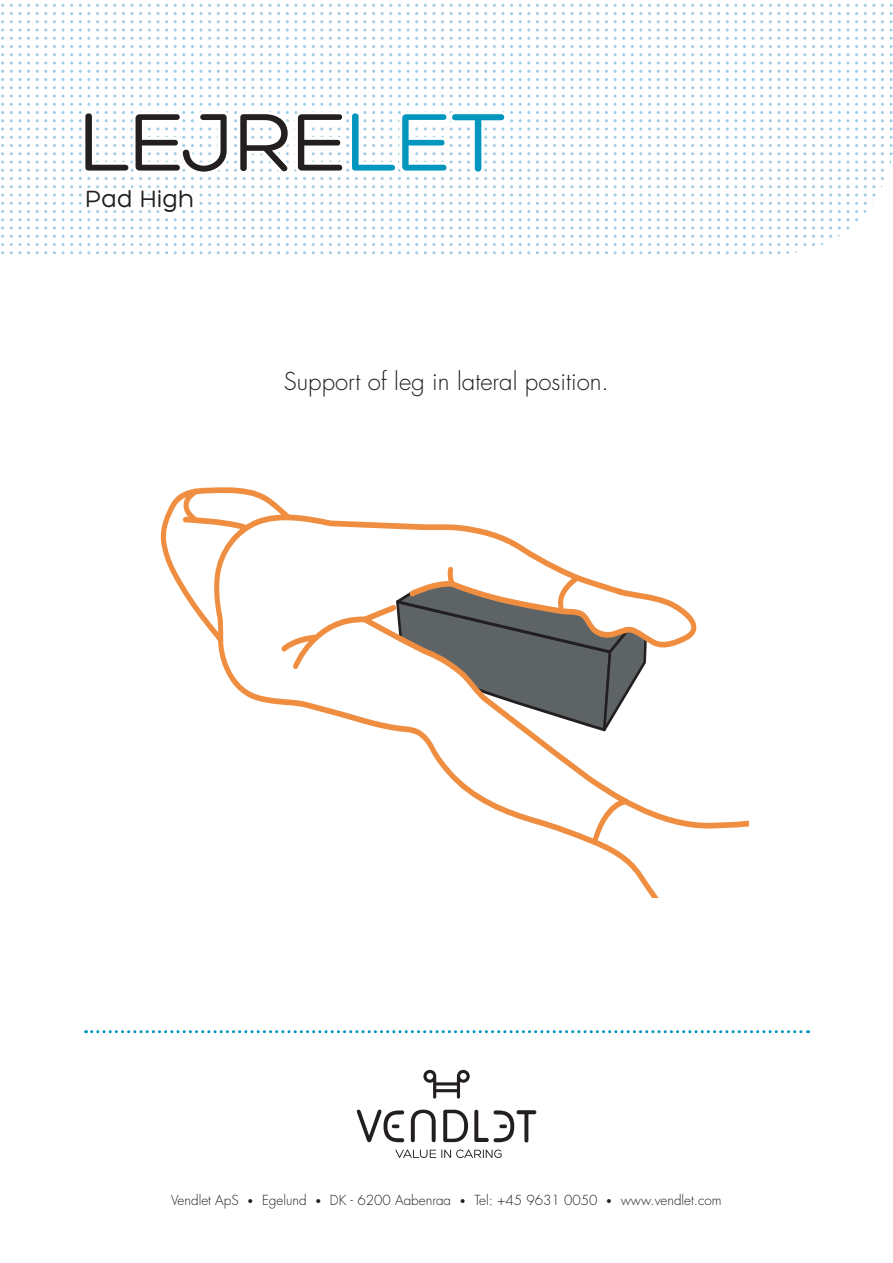
<style>
.page{position:relative;width:893px;height:1263px;background:#fff}
.page>*{position:absolute;margin:0;border:0;box-sizing:border-box;transform-origin:0 0}
.Overskrift_1{font:88.5px "Hero";letter-spacing:-.01em;color:#231f20}
.t1{font:25.5px "Hero";color:#231f20}
.t2{font:300 24px "Futura";color:#231f20}
.t3{font:300 13.5px "Futura";color:#231f20}
.s1{color:#0096be}
.s2{font-size:10.5px}
</style>
<div class="page">
<svg style="left:423px;top:1070px;width:47px;height:28px"></svg>
<svg style="left:411px;top:1110px;width:25px;height:32px"></svg>
<svg style="left:474px;top:1110px;width:62px;height:32px"></svg>
<svg style="left:357px;top:1110px;width:47px;height:32px"></svg>
<svg style="left:443px;top:1110px;width:25px;height:32px"></svg>
<svg style="left:395px;top:1149px;width:107px;height:9px"></svg>
<svg style="left:1px;top:4px;width:3px;height:250px"></svg>
<svg style="left:10px;top:4px;width:11px;height:250px"></svg>
<svg style="left:27px;top:4px;width:3px;height:250px"></svg>
<svg style="left:36px;top:4px;width:11px;height:250px"></svg>
<svg style="left:53px;top:4px;width:3px;height:250px"></svg>
<svg style="left:62px;top:4px;width:11px;height:250px"></svg>
<svg style="left:519px;top:4px;width:11px;height:250px"></svg>
<svg style="left:536px;top:4px;width:3px;height:250px"></svg>
<svg style="left:545px;top:4px;width:11px;height:250px"></svg>
<svg style="left:562px;top:4px;width:11px;height:250px"></svg>
<svg style="left:579px;top:4px;width:3px;height:250px"></svg>
<svg style="left:588px;top:4px;width:11px;height:250px"></svg>
<svg style="left:605px;top:4px;width:3px;height:250px"></svg>
<svg style="left:614px;top:4px;width:11px;height:250px"></svg>
<svg style="left:631px;top:4px;width:11px;height:250px"></svg>
<svg style="left:648px;top:4px;width:3px;height:250px"></svg>
<svg style="left:657px;top:4px;width:11px;height:250px"></svg>
<svg style="left:674px;top:4px;width:3px;height:250px"></svg>
<svg style="left:683px;top:4px;width:11px;height:250px"></svg>
<svg style="left:700px;top:4px;width:11px;height:250px"></svg>
<svg style="left:717px;top:4px;width:3px;height:250px"></svg>
<svg style="left:726px;top:4px;width:11px;height:250px"></svg>
<svg style="left:743px;top:4px;width:3px;height:250px"></svg>
<svg style="left:752px;top:4px;width:11px;height:250px"></svg>
<svg style="left:769px;top:4px;width:11px;height:250px"></svg>
<svg style="left:786px;top:4px;width:3px;height:250px"></svg>
<svg style="left:795px;top:4px;width:11px;height:249px"></svg>
<svg style="left:812px;top:4px;width:3px;height:242px"></svg>
<svg style="left:821px;top:4px;width:11px;height:241px"></svg>
<svg style="left:838px;top:4px;width:11px;height:233px"></svg>
<svg style="left:855px;top:4px;width:3px;height:218px"></svg>
<svg style="left:864px;top:4px;width:11px;height:209px"></svg>
<svg style="left:881px;top:4px;width:3px;height:184px"></svg>
<svg style="left:890px;top:4px;width:3px;height:160px"></svg>
<svg style="left:79px;top:4px;width:434px;height:250px"></svg>
<svg style="left:160px;top:499px;width:498px;height:398px"></svg>
<svg style="left:174px;top:487px;width:37px;height:47px"></svg>
<svg style="left:211px;top:487px;width:414px;height:159px"></svg>
<svg style="left:360px;top:734px;width:389px;height:96px"></svg>
<svg style="left:588px;top:795px;width:43px;height:54px"></svg>
<svg style="left:279px;top:563px;width:418px;height:171px"></svg>
<svg style="left:86px;top:1030px;width:722px;height:3px"></svg>
<p class="Overskrift_1" style="left:79px;top:97px;width:428px">LEJRE<span class="s1">LET</span></p>
<p class="t1" style="left:85px;top:186px;width:111px">Pad High</p>
<p class="t2" style="left:284px;top:367px;width:327px">Support of leg in lateral position.</p>
<p class="t3" style="left:171px;top:1192px;width:552px">Vendlet ApS <span class="s2">•</span> Egelund <span class="s2">•</span> DK - 6200 Aabenraa <span class="s2">•</span> Tel: +45 9631 0050 <span class="s2">•</span> www.vendlet.com</p>
</div>
